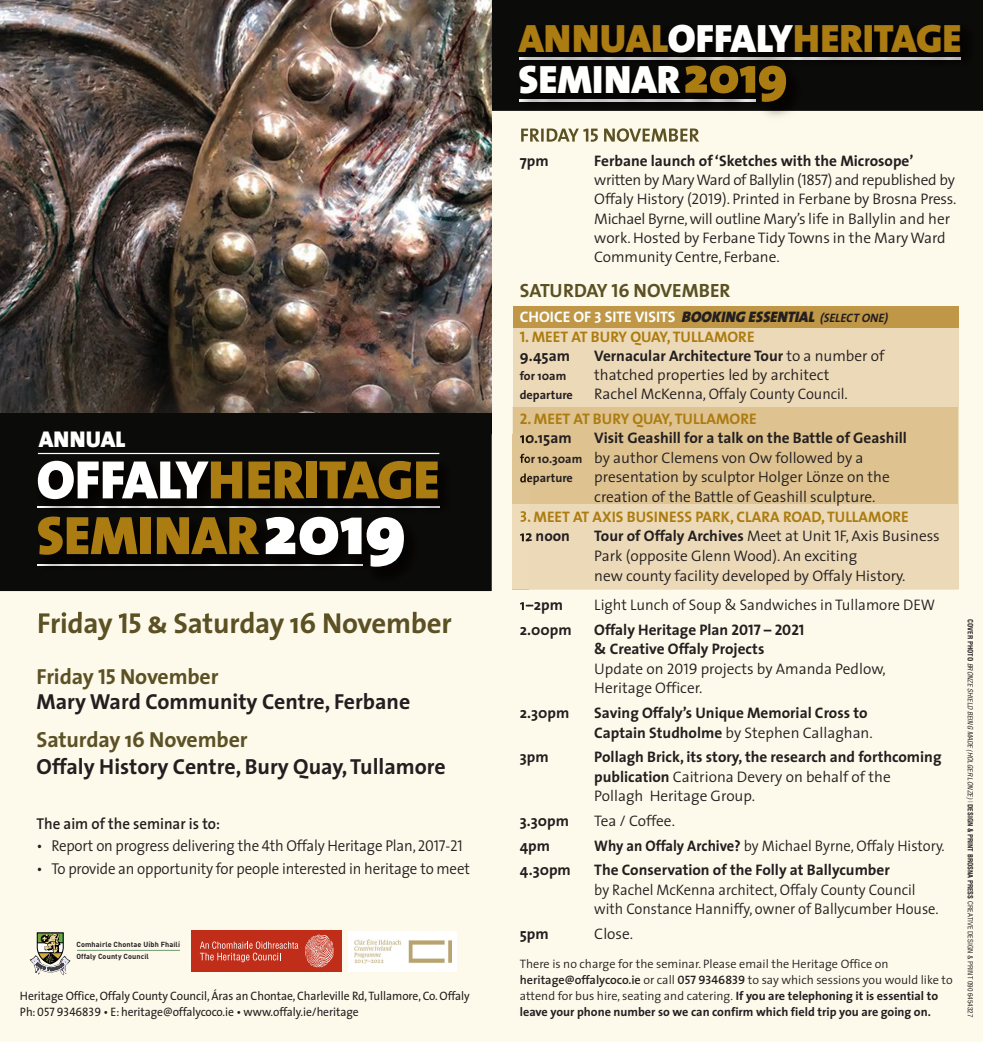
<style>
.page{position:relative;width:983px;height:1042px;background:#fff}
.page>*{position:absolute;margin:0;border:0;box-sizing:border-box;transform-origin:0 0}
.t1{font:900 54.6px/55.6px "The Sans";color:#ab7c11}
.t2{font:900 39.73px/40.6px "The Sans";color:#ab7c11}
.t3{font:700 28.88px "The Sans";letter-spacing:-.005em;color:#5b5124}
.t4{font:900 22.93px "The Sans";color:#fff}
.t5{font:700 21.88px/25.4px "The Sans";letter-spacing:-.005em;color:#231f20}
.t6{font:700 19.25px "The Sans";color:#5b5124}
.t7{font:300 15.75px "The Sans";letter-spacing:-.01em;color:#231f20;scale:.95 1}
.t8{font:600 15.75px "The Sans";color:#231f20;scale:.95 1}
.t9{font:300 15.4px/19.6px "The Sans";color:#231f20}
.t10{font:700 15.4px/19.6px "The Sans";color:#231f20}
.t11{font:300 15.4px/19.6px "The Sans";color:#231f20;scale:.95 1}
.t12{font:700 15.4px/19.6px "The Sans";color:#ab7c11}
.t13{font:700 15.4px "The Sans";color:#fff}
.t14{font:300 15.4px "The Sans";letter-spacing:-.02em;color:#231f20}
.t15{font:300 12.25px/15.8px "The Sans";color:#231f20}
.t16{font:12.25px/15.8px "The Sans";letter-spacing:-.005em;color:#231f20;scale:.95 1}
.t17{font:700 12.25px "The Sans";color:#231f20}
.t18{font:700 7.35px/11.9px "DIN";letter-spacing:.015em;color:#231f20}
.t19{font:italic condensed 7px "Helvetica";color:#231f20}
.s1{color:#fff}
.s2{font-size:71.05px;color:#fff}
.s3{font-family:"The Sans Bold Caps";font-weight:400}
.s4{color:#5b5124}
.s5{font-family:"The Sans Bold Caps";font-weight:400;color:#5b5124}
.s6{font-family:"The Sans Semi Light Caps";font-weight:400}
.s7{font-family:"The Sans Caps"}
.s8{font-size:51.8px}
.s9{font-weight:700}
.s10{font-weight:900;font-style:italic;color:#231f20}
.s11{font-family:"The Sans Bold Caps";font-weight:400;font-style:italic;font-size:12.25px;color:#231f20}
.s12{color:#231f20}
.s13{font-weight:300}
.s14{font-size:12.25px}
.s15{font-weight:600}
.s16{font-family:"The Sans Semi Bold Caps";font-weight:400}
.s17{font-weight:700;font-style:normal}
.s18{font-style:normal;color:#3f595c}
.s19{font-style:normal}
</style>
<div class="page">
<div style="left:491px;top:0;width:491px;height:1042px;background:#fefaeb"></div>
<div style="left:512px;top:327px;width:446px;height:177px;background:#dec290"></div>
<div style="left:512px;top:306px;width:446px;height:21px;background:#bf9746"></div>
<div style="left:512px;top:328px;width:446px;height:78px;background:#ecd9b8"></div>
<div style="left:528px;top:504px;width:430px;height:85px;background:#ecd9b8"></div>
<div style="left:491px;top:0;width:491px;height:111px;background:#0b0b0a"></div>
<img style="left:491px;top:3px;width:491px;height:143px">
<img style="left:521px;top:128px;width:57px;height:14px">
<img style="left:583px;top:129px;width:14px;height:13px">
<img style="left:604px;top:128px;width:95px;height:14px">
<img style="left:519px;top:58px;width:440px;height:1px">
<img style="left:519px;top:100px;width:236px;height:1px">
<img style="left:0;top:0;width:491px;height:413px">
<div style="left:0;top:590px;width:491px;height:452px;background:#fefaeb"></div>
<div style="left:348px;top:931px;width:108px;height:40px;background:#fff"></div>
<img style="left:354px;top:939px;width:97px;height:24px">
<div style="left:191px;top:930px;width:151px;height:41px;background:#c02d19"></div>
<svg style="left:200px;top:941px;width:98px;height:21px"></svg>
<svg style="left:305px;top:934px;width:29px;height:33px"></svg>
<div style="left:0;top:413px;width:491px;height:178px;background:#0b0b0a"></div>
<img style="left:0;top:435px;width:492px;height:183px">
<svg style="left:512px;top:589px;width:16px;height:1px"></svg>
<img style="left:512px;top:435px;width:16px;height:154px">
<svg style="left:520px;top:435px;width:8px;height:11px"></svg>
<svg style="left:520px;top:454px;width:8px;height:11px"></svg>
<svg style="left:520px;top:473px;width:8px;height:12px"></svg>
<svg style="left:520px;top:511px;width:8px;height:11px"></svg>
<svg style="left:520px;top:533px;width:8px;height:8px"></svg>
<svg style="left:520px;top:602px;width:8px;height:8px"></svg>
<img style="left:39px;top:612px;width:73px;height:6px">
<img style="left:119px;top:613px;width:68px;height:5px">
<img style="left:189px;top:612px;width:220px;height:6px">
<img style="left:38px;top:506px;width:401px;height:2px">
<img style="left:38px;top:564px;width:324px;height:1px">
<hr style="left:38px;top:453px;width:401px;height:1px;background:#fff">
<svg style="left:30px;top:932px;width:40px;height:44px"></svg>
<hr style="left:77px;top:950px;width:103px;height:1px;background:#6e996f">
<h3 class="t4" style="left:39px;top:430px;width:88px">ANNUAL</h3>
<h1 class="t1" style="left:37px;top:457px;width:404px"><span class="s1">OFFALY</span>HERITAGE<br>SEMINAR<span class="s2">2019</span></h1>
<h3 class="t3" style="left:37px;top:612px;width:416px">Friday <span class="s3">15 &amp; S</span>aturday 16 November</h3>
<h3 class="t5" style="left:36px;top:666px;width:375px"><span class="s4">Friday</span> <span class="s5">15</span> <span class="s4">November<br></span>Mary Ward Community Centre, Ferbane</h3>
<h3 class="t5" style="left:36px;top:728px;width:410px;line-height:27.3px"><span class="s5">S</span><span class="s4">aturday 16 November<br></span>Offaly History Centre, Bury Quay, Tullamore</h3>
<p class="t8" style="left:36px;top:817px;width:195px">The aim of the seminar is to:</p>
<p class="t7" style="left:36px;top:840px;width:450px">• Report on progress delivering the <span class="s6">4</span>th Offaly Heritage Plan, <span class="s6">2017-21</span></p>
<p class="t7" style="left:36px;top:862px;width:457px">• To provide an opportunity for people interested in heritage to meet</p>
<p class="t18" style="left:76px;top:939px;width:105px">Comhairle Chontae Uíbh Fhailí<br>Offaly County Council</p>
<p class="t16" style="left:20px;top:989px;width:475px">Heritage Office, Offaly County Council, Áras an Chontae, Charleville Rd, Tullamore, Co. Offaly<br>Ph: <span class="s7">057 9346839</span> • E: heritage@offalycoco.ie • www.offaly.ie/heritage</p>
<h2 class="t2" style="left:518px;top:22px;width:444px">ANNUAL<span class="s1">OFFALY</span>HERITAGE<br><span class="s1">SEMINAR</span><span class="s8">2019</span></h2>
<p class="t10" style="left:519px;top:152px;width:30px">7pm</p>
<p class="t9" style="left:594px;top:153px;width:363px"><span class="s9">Ferbane launch of ‘Sketches with the Microsope’ </span>written by Mary Ward of Ballylin (<span class="s6">1857</span>) and republished by Offaly History (<span class="s6">2019</span>). Printed in Ferbane by Brosna Press.<br>Michael Byrne, will outline Mary’s life in Ballylin and her work. Hosted by Ferbane Tidy Towns in the Mary Ward Community Centre, Ferbane.</p>
<p class="t6" style="left:519px;top:282px;width:212px">SATURDAY <span class="s3">16</span> NOVEMBER</p>
<p class="t13" style="left:519px;top:311px;width:370px">CHOICE OF 3 SITE VISITS <span class="s10">BOOKING ESSENTIAL</span> <span class="s11">(SELECT ONE)</span></p>
<p class="t12" style="left:519px;top:328px;width:236px"><span class="s3">1.</span> MEET AT BURY QUAY, TULLAMORE<br><span class="s12">9.45am</span></p>
<p class="t10" style="left:594px;top:347px;width:292px">Vernacular Architecture Tour <span class="s13">to a number of</span></p>
<p class="t17" style="left:519px;top:371px;width:48px">for 10am</p>
<p class="t9" style="left:594px;top:367px;width:236px">thatched properties led by architect</p>
<p class="t17" style="left:519px;top:390px;width:55px">departure</p>
<p class="t9" style="left:594px;top:385px;width:255px">Rachel McKenna, Offaly County Council.</p>
<p class="t12" style="left:519px;top:410px;width:238px"><span class="s3">2.</span> MEET AT BURY QUAY, TULLAMORE<br><span class="s12">10.15am</span></p>
<p class="t10" style="left:519px;top:430px;width:388px;text-indent:74px">Visit Geashill for a talk on the Battle of Geashill <span class="s14">for 10.30am</span> <span class="s13">by author Clemens von Ow followed by a</span></p>
<p class="t17" style="left:519px;top:473px;width:55px">departure</p>
<p class="t9" style="left:594px;top:469px;width:297px">presentation by sculptor Holger Lönze on the creation of the Battle of Geashill sculpture.</p>
<p class="t12" style="left:519px;top:508px;width:390px"><span class="s3">3.</span> MEET AT AXIS BUSINESS PARK, CLARA ROAD, TULLAMORE<br><span class="s12">12 noon</span></p>
<p class="t9" style="left:594px;top:528px;width:347px"><span class="s9">Tour of Offaly Archives</span> Meet at Unit <span class="s6">1</span>F, Axis Business<br>Park (opposite Glenn Wood). An exciting<br>new county facility developed by Offaly History.</p>
<p class="t10" style="left:519px;top:596px;width:45px">1–2pm</p>
<p class="t9" style="left:594px;top:596px;width:342px">Light Lunch of Soup &amp; Sandwiches in Tullamore DEW</p>
<p class="t10" style="left:519px;top:621px;width:53px">2.00pm</p>
<p class="t9" style="left:594px;top:621px;width:293px"><span class="s9">Offaly Heritage Plan</span> <span class="s3">2017 – 2021<br></span><span class="s9">&amp; Creative Offaly Projects<br></span>Update on <span class="s6">2019</span> projects by Amanda Pedlow,<br>Heritage Officer.</p>
<p class="t10" style="left:519px;top:704px;width:51px">2.30pm</p>
<p class="t10" style="left:594px;top:704px;width:280px">Saving Offaly’s Unique Memorial Cross to<br>Captain Studholme <span class="s13">by Stephen Callaghan.</span></p>
<p class="t10" style="left:519px;top:748px;width:30px">3pm</p>
<p class="t10" style="left:594px;top:748px;width:349px">Pollagh Brick, its story, the research and forthcoming publication <span class="s13">Caitriona Devery on behalf of the<br>Pollagh Heritage Group.</span></p>
<p class="t10" style="left:519px;top:812px;width:51px">3.30pm</p>
<p class="t14" style="left:594px;top:814px;width:82px">Tea / Coffee.</p>
<p class="t10" style="left:519px;top:837px;width:32px">4pm</p>
<p class="t11" style="left:594px;top:837px;width:370px"><span class="s9">Why an Offaly Archive?</span> by Michael Byrne, Offaly History.</p>
<p class="t10" style="left:519px;top:861px;width:53px">4.30pm</p>
<p class="t10" style="left:594px;top:861px;width:297px">The Conservation of the Folly at Ballycumber</p>
<p class="t11" style="left:594px;top:881px;width:364px">by Rachel McKenna architect, Offaly County Council with Constance Hanniffy, owner of Ballycumber House.</p>
<p class="t10" style="left:519px;top:925px;width:30px">5pm</p>
<p class="t9" style="left:594px;top:925px;width:40px">Close.</p>
<p class="t15" style="left:519px;top:957px;width:434px">There is no charge for the seminar. Please email the Heritage Office on <span class="s15">heritage@offalycoco.ie</span> or call <span class="s16">057 9346839</span> to say which sessions you would like to attend for bus hire, seating and catering. <span class="s9">If you are telephoning it is essential to leave your phone number so we can confirm which field trip you are going on.</span></p>
<p class="t19" style="left:972px;top:619px;width:400px;rotate:90deg"><span class="s17">COVER PHOTO</span> BRONZE SHIELD BEING MADE (HOLGER LONZE) <span class="s18">|</span> <span class="s17">DESIGN &amp; PRINT BROSNA PRESS</span> <span class="s19">CREATIVE DESIGN &amp; PRINT 090 6454327</span></p>
</div>
